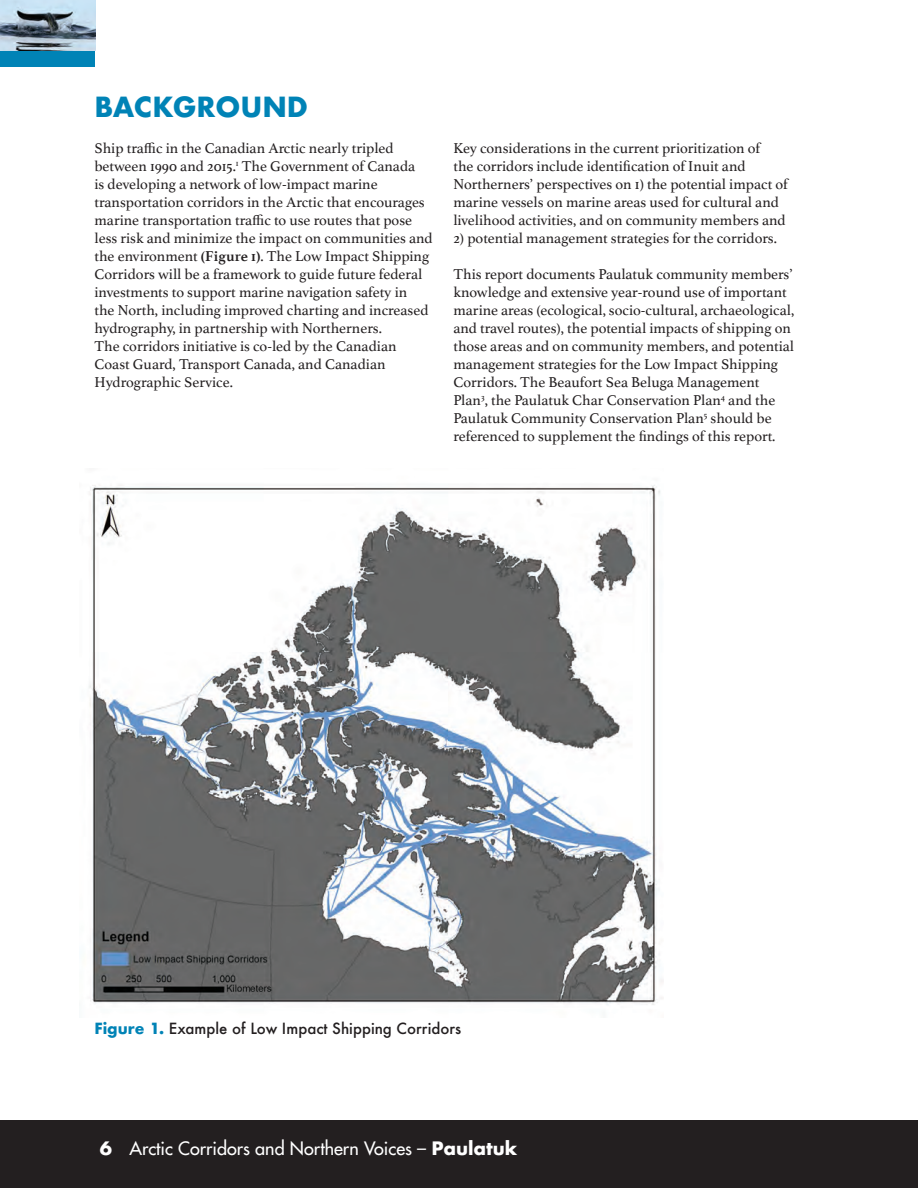
<style>
.page{position:relative;width:918px;height:1188px;background:#fff}
.page>*{position:absolute;margin:0;border:0;box-sizing:border-box;transform-origin:0 0}
.t1{font:700 27px "Futura";color:#0083b6}
.t2{font:18px "Futura";color:#fff}
.t3{font:15px/18px "Athelas";color:#231f20}
.t4{font:500 15px "Futura";color:#231f20}
.s1{font-weight:700}
.s2{font-weight:700;color:#0083b6}
</style>
<div class="page">
<div style="left:0;top:0;width:95px;height:68px;background:#0083b6"></div>
<img style="left:0;top:0;width:95px;height:51px">
<div style="left:0;top:1120px;width:918px;height:68px;background:#231f20"></div>
<img style="left:89px;top:485px;width:574px;height:520px">
<h1 class="t1" style="left:94px;top:87px;width:145px">Bac kg round</h1>
<p class="t3" style="left:94px;top:139px;width:340px">Ship traffic in the Canadian Arctic nearly tripled between 1990 and 2015.<sup>1</sup> The Government of Canada<br>is developing a network of low-impact marine transportation corridors in the Arctic that encourages marine transportation traffic to use routes that pose less risk and minimize the impact on communities and the environment <span class="s1">(Figure 1)</span>. The Low Impact Shipping Corridors will be a framework to guide future federal investments to support marine navigation safety in<br>the North, including improved charting and increased hydrography, in partnership with Northerners.<br>The corridors initiative is co-led by the Canadian Coast Guard, Transport Canada, and Canadian Hydrographic Service.</p>
<p class="t3" style="left:453px;top:139px;width:336px">Key considerations in the current prioritization of<br>the corridors include identification of Inuit and Northerners’ perspectives on 1) the potential impact of marine vessels on marine areas used for cultural and livelihood activities, and on community members and</p>
<p class="t3" style="left:453px;top:229px;width:325px">2) potential management strategies for the corridors.</p>
<p class="t3" style="left:453px;top:265px;width:342px">This report documents Paulatuk community members’ knowledge and extensive year-round use of important marine areas (ecological, socio-cultural, archaeological, and travel routes), the potential impacts of shipping on those areas and on community members, and potential management strategies for the Low Impact Shipping Corridors. The Beaufort Sea Beluga Management Plan<sup>3</sup>, the Paulatuk Char Conservation Plan<sup>4</sup> and the Paulatuk Community Conservation Plan<sup>5</sup> should be referenced to supplement the findings of this report.</p>
<p class="t4" style="left:94px;top:1018px;width:368px"><span class="s2">Figure 1.</span> Example of Low Impact Shipping Corridors</p>
<p class="t2" style="left:100px;top:1137px;width:419px"><span class="s1">6</span> Arctic Corridors and Northern Voices – <span class="s1">Paulatuk</span></p>
</div>
